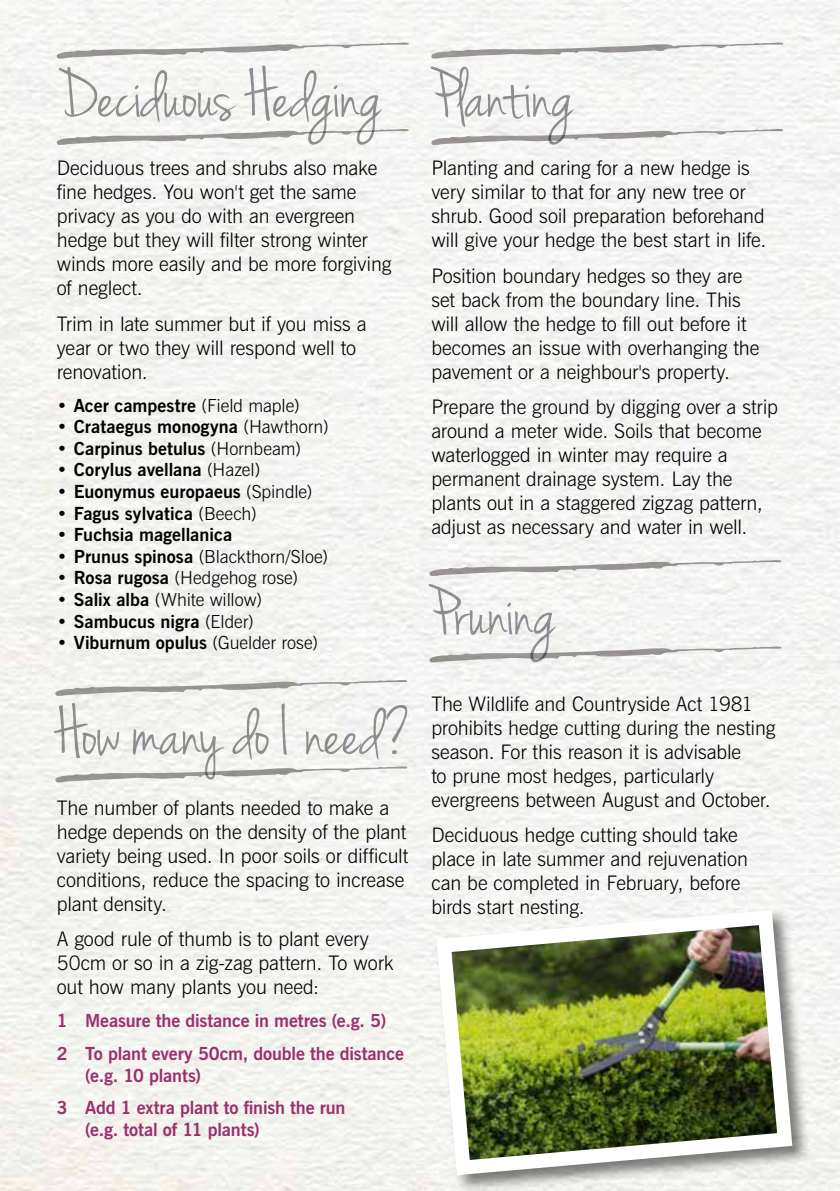
<style>
.page{position:relative;width:840px;height:1191px;background:#fff}
.page>*{position:absolute;margin:0;border:0;box-sizing:border-box;transform-origin:0 0}
.t1{font:72px "Jenna Sue";letter-spacing:-.005em;color:#939598}
.t2{font:300 20px/24px "News Gothic BT";letter-spacing:-.005em;color:#000}
.t3{font:700 18px "News Gothic BT";color:#000}
.t4{font:700 18px/33px "News Gothic BT";letter-spacing:-.005em;color:#9a306e}
.t5{font:300 18px "News Gothic BT";color:#000}
.s1{font-weight:300}
.s2{font-weight:700}
</style>
<div class="page">
<svg style="left:56px;top:129px;width:352px;height:16px"></svg>
<svg style="left:56px;top:42px;width:352px;height:17px"></svg>
<svg style="left:55px;top:766px;width:352px;height:16px"></svg>
<svg style="left:55px;top:680px;width:352px;height:16px"></svg>
<svg style="left:430px;top:129px;width:352px;height:16px"></svg>
<svg style="left:430px;top:42px;width:352px;height:17px"></svg>
<svg style="left:429px;top:646px;width:352px;height:16px"></svg>
<svg style="left:429px;top:560px;width:352px;height:16px"></svg>
<div style="left:434px;top:908px;width:376px;height:283px;background:#000;opacity:.5"></div>
<img style="left:428px;top:902px;width:371px;height:280px">
<h1 class="t1" style="left:57px;top:54px;width:327px">Deciduous Hedging</h1>
<p class="t2" style="left:57px;top:156px;width:336px">Deciduous trees and shrubs also make fine hedges. You won't get the same privacy as you do with an evergreen hedge but they will filter strong winter winds more easily and be more forgiving of neglect.</p>
<p class="t2" style="left:57px;top:311px;width:311px">Trim in late summer but if you miss a year or two they will respond well to renovation.</p>
<p class="t3" style="left:57px;top:394px;width:244px">• Acer campestre <span class="s1">(Field maple)</span></p>
<p class="t3" style="left:57px;top:416px;width:273px">• Crataegus monogyna <span class="s1">(Hawthorn)</span></p>
<p class="t3" style="left:57px;top:437px;width:246px">• Carpinus betulus <span class="s1">(Hornbeam)</span></p>
<p class="t3" style="left:57px;top:459px;width:205px">• Corylus avellana <span class="s1">(Hazel)</span></p>
<p class="t3" style="left:57px;top:480px;width:257px">• Euonymus europaeus <span class="s1">(Spindle)</span></p>
<p class="t3" style="left:57px;top:502px;width:201px">• Fagus sylvatica <span class="s1">(Beech)</span></p>
<p class="t3" style="left:57px;top:524px;width:177px">• Fuchsia magellanica</p>
<p class="t5" style="left:57px;top:545px;width:273px"><span class="s2">• Prunus spinosa</span> (Blackthorn/Sloe)</p>
<p class="t5" style="left:57px;top:567px;width:243px"><span class="s2">• Rosa rugosa</span> (Hedgehog rose)</p>
<p class="t5" style="left:57px;top:588px;width:207px"><span class="s2">• Salix alba</span> (White willow)</p>
<p class="t3" style="left:57px;top:610px;width:198px">• Sambucus nigra <span class="s1">(Elder)</span></p>
<p class="t3" style="left:57px;top:632px;width:262px">• Viburnum opulus <span class="s1">(Guelder rose)</span></p>
<h1 class="t1" style="left:55px;top:692px;width:357px">How many do I need?</h1>
<p class="t2" style="left:57px;top:795px;width:353px">The number of plants needed to make a hedge depends on the density of the plant variety being used. In poor soils or difficult conditions, reduce the spacing to increase plant density.</p>
<p class="t2" style="left:57px;top:926px;width:338px">A good rule of thumb is to plant every<br>50cm or so in a zig-zag pattern. To work out how many plants you need:</p>
<p class="t4" style="left:57px;top:1004px;width:348px">1 Measure the distance in metres (e.g. 5)<br>2 To plant every 50cm, double the distance</p>
<p class="t4" style="left:57px;top:1058px;width:290px;text-indent:28px">(e.g. 10 plants)<br>3 Add 1 extra plant to finish the run</p>
<p class="t4" style="left:85px;top:1113px;width:176px">(e.g. total of 11 plants)</p>
<h1 class="t1" style="left:431px;top:54px;width:144px">Planting</h1>
<p class="t2" style="left:431px;top:156px;width:336px">Planting and caring for a new hedge is very similar to that for any new tree or shrub. Good soil preparation beforehand will give your hedge the best start in life.</p>
<p class="t2" style="left:431px;top:263px;width:329px">Position boundary hedges so they are set back from the boundary line. This will allow the hedge to fill out before it becomes an issue with overhanging the pavement or a neighbour's property.</p>
<p class="t2" style="left:431px;top:394px;width:348px">Prepare the ground by digging over a strip around a meter wide. Soils that become waterlogged in winter may require a permanent drainage system. Lay the plants out in a staggered zigzag pattern, adjust as necessary and water in well.</p>
<h1 class="t1" style="left:429px;top:572px;width:128px">Pruning</h1>
<p class="t2" style="left:431px;top:691px;width:345px">The Wildlife and Countryside Act 1981 prohibits hedge cutting during the nesting season. For this reason it is advisable<br>to prune most hedges, particularly evergreens between August and October.</p>
<p class="t2" style="left:431px;top:823px;width:318px">Deciduous hedge cutting should take place in late summer and rejuvenation can be completed in February, before birds start nesting.</p>
</div>
